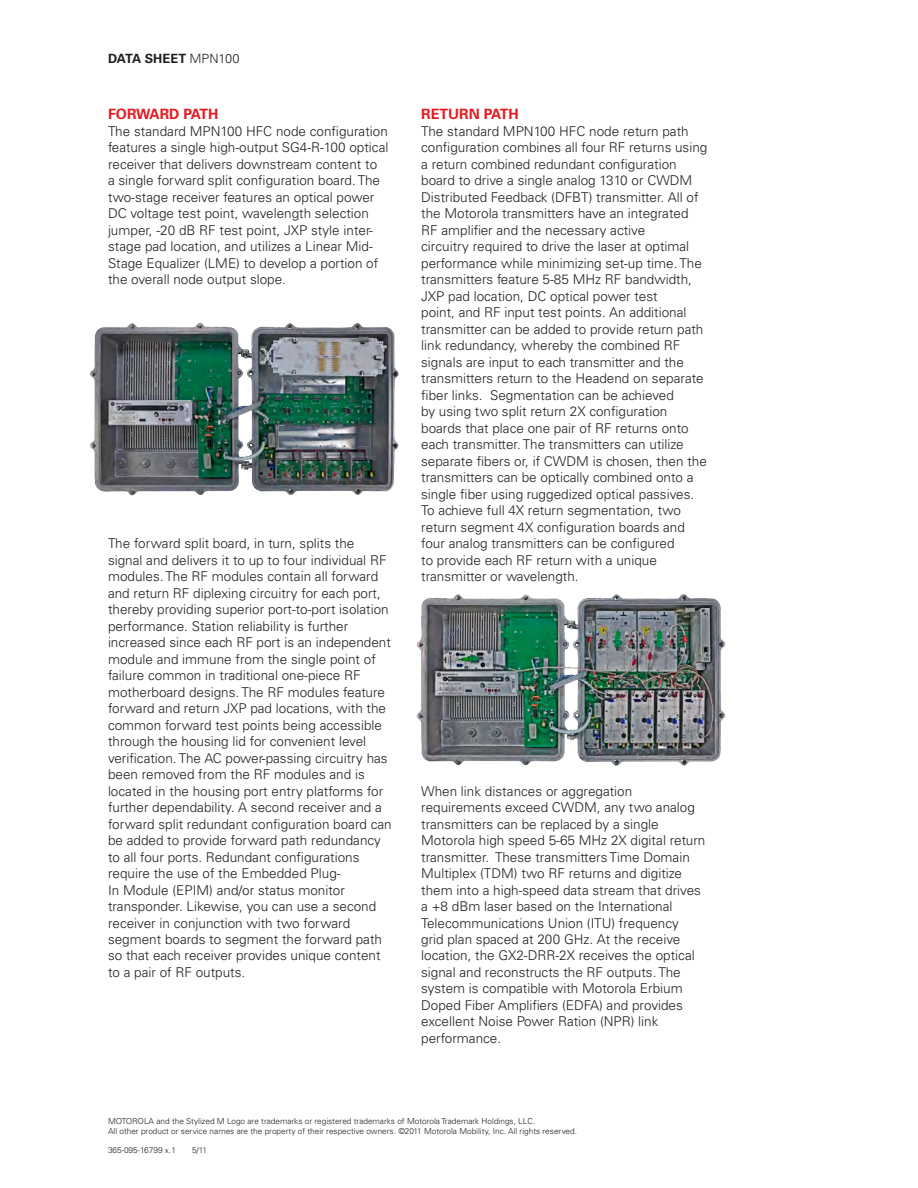
<style>
.page{position:relative;width:918px;height:1188px;background:#fff}
.page>*{position:absolute;margin:0;border:0;box-sizing:border-box;transform-origin:0 0}
.t1{font:700 14.25px "Univers LT Std";color:#e51a23}
.t2{font:300 13.5px/16.5px "Univers LT Std";color:#231f20}
.t3{font:700 12.75px "Univers LT Std";letter-spacing:.005em;color:#231f20}
.t4{font:300 8.25px/9.8px "Univers LT Std";color:#231f20}
.s1{font-weight:300}
</style>
<div class="page">
<img style="left:416px;top:594px;width:309px;height:172px">
<img style="left:90px;top:322px;width:309px;height:174px">
<p class="t3" style="left:108px;top:51px;width:133px">DATA SHEET <span class="s1">MPN100</span></p>
<p class="t1" style="left:108px;top:106px;width:88px">FORWARD PATH</p>
<p class="t2" style="left:108px;top:123px;width:282px">The standard MPN100 HFC node configuration features a single high-output SG4-R-100 optical receiver that delivers downstream content to<br>a single forward split configuration board. The two-stage receiver features an optical power DC voltage test point, wavelength selection jumper, -20 dB RF test point, JXP style inter&shy;stage pad location, and utilizes a Linear Mid-Stage Equalizer (LME) to develop a portion of the overall node output slope.</p>
<p class="t2" style="left:108px;top:535px;width:285px">The forward split board, in turn, splits the signal and delivers it to up to four individual RF modules. The RF modules contain all forward and return RF diplexing circuitry for each port, thereby providing superior port-to-port isolation performance. Station reliability is further increased since each RF port is an independent module and immune from the single point of failure common in traditional one-piece RF motherboard designs. The RF modules feature forward and return JXP pad locations, with the common forward test points being accessible through the housing lid for convenient level verification. The AC power-passing circuitry has been removed from the RF modules and is located in the housing port entry platforms for further dependability. A second receiver and a forward split redundant configuration board can be added to provide forward path redundancy to all four ports. Redundant configurations require the use of the Embedded Plug-<br>In Module (EPIM) and/or status monitor transponder. Likewise, you can use a second receiver in conjunction with two forward segment boards to segment the forward path so that each receiver provides unique content to a pair of RF outputs.</p>
<p class="t1" style="left:421px;top:106px;width:75px">RETURN PATH</p>
<p class="t2" style="left:421px;top:123px;width:288px">The standard MPN100 HFC node return path configuration combines all four RF returns using a return combined redundant configuration board to drive a single analog 1310 or CWDM Distributed Feedback (DFBT) transmitter. All of the Motorola transmitters have an integrated RF amplifier and the necessary active<br>circuitry required to drive the laser at optimal performance while minimizing set-up time. The transmitters feature 5-85 MHz RF bandwidth, JXP pad location, DC optical power test<br>point, and RF input test points. An additional transmitter can be added to provide return path link redundancy, whereby the combined RF signals are input to each transmitter and the transmitters return to the Headend on separate fiber links. Segmentation can be achieved<br>by using two split return 2X configuration boards that place one pair of RF returns onto each transmitter. The transmitters can utilize separate fibers or, if CWDM is chosen, then the transmitters can be optically combined onto a single fiber using ruggedized optical passives.<br>To achieve full 4X return segmentation, two return segment 4X configuration boards and four analog transmitters can be configured<br>to provide each RF return with a unique transmitter or wavelength.</p>
<p class="t2" style="left:421px;top:783px;width:286px">When link distances or aggregation requirements exceed CWDM, any two analog transmitters can be replaced by a single Motorola high speed 5-65 MHz 2X digital return transmitter. These transmitters Time Domain Multiplex (TDM) two RF returns and digitize them into a high-speed data stream that drives a +8 dBm laser based on the International Telecommunications Union (ITU) frequency<br>grid plan spaced at 200 GHz. At the receive location, the GX2-DRR-2X receives the optical signal and reconstructs the RF outputs. The system is compatible with Motorola Erbium Doped Fiber Amplifiers (EDFA) and provides excellent Noise Power Ration (NPR) link performance.</p>
<p class="t4" style="left:108px;top:1116px;width:471px">MOTOROLA and the Stylized M Logo are trademarks or registered trademarks of Motorola Trademark Holdings, LLC.<br>All other product or service names are the property of their respective owners. ©2011 Motorola Mobility, Inc. All rights reserved.</p>
<p class="t4" style="left:108px;top:1146px;width:69px">365-095-16799 x.1</p>
<p class="t4" style="left:192px;top:1146px;width:17px">5/11</p>
</div>
